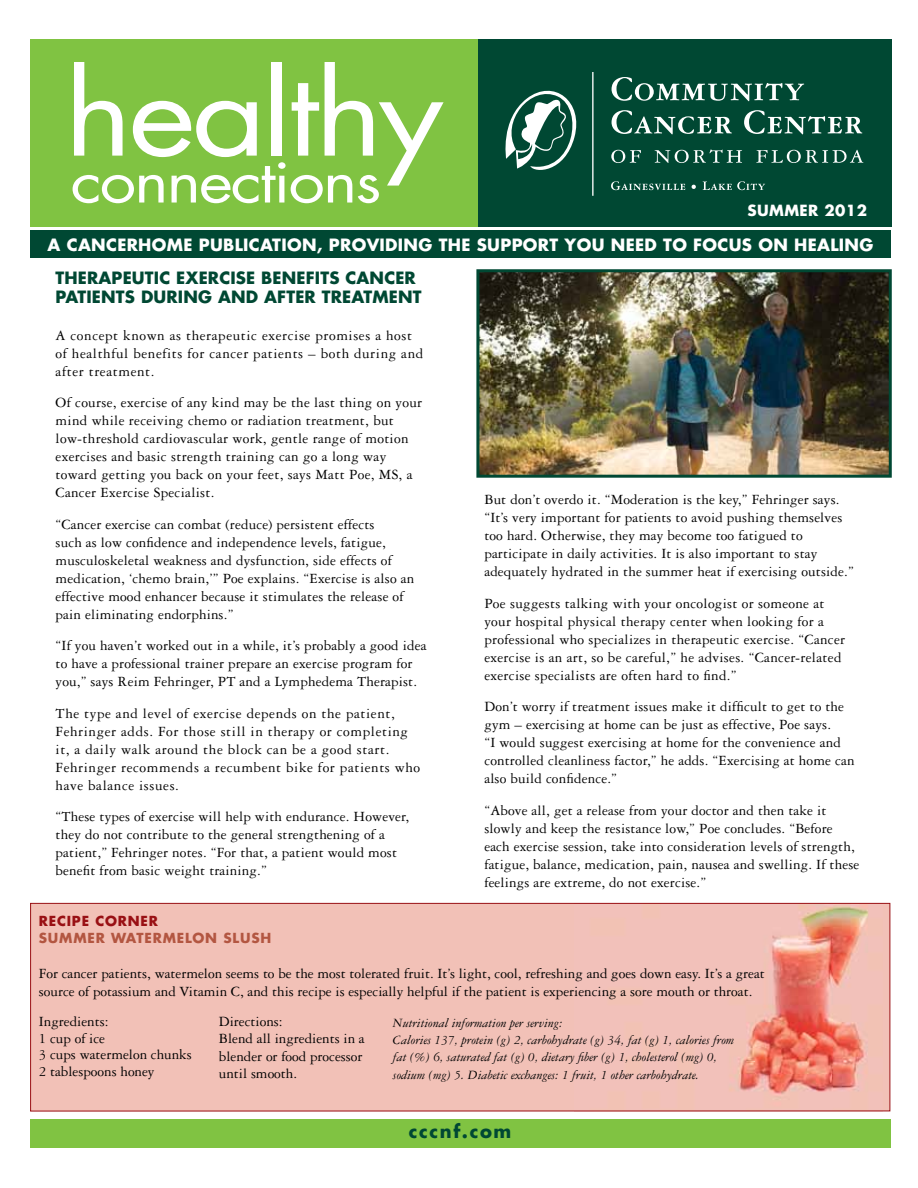
<style>
.page{position:relative;width:918px;height:1188px;background:#fff}
.page>*{position:absolute;margin:0;border:0;box-sizing:border-box;transform-origin:0 0}
.t1{font:113.55px "Futura";color:#fff;scale:1.14 1}
.t2{font:57.15px "Futura";color:#fff;scale:1.14 1}
.t3{font:700 18px "Futura";letter-spacing:.09em;color:#004833}
.t4{font:700 16.5px "Futura";letter-spacing:.02em;color:#fff}
.t5{font:700 16.5px/19.5px "Futura";letter-spacing:.01em;color:#004833}
.t6{font:15px/18px "Garamond Three";letter-spacing:.01em;color:#000}
.t7{font:15px/18px "Garamond Three";letter-spacing:.04em;color:#000}
.t8{font:700 15px "Futura";letter-spacing:.03em;color:#fff}
.t9{font:italic 13.5px/17.1px "Garamond Three";color:#000}
.t10{font:700 13.5px "Futura";letter-spacing:.06em;color:#b35641}
.t11{font:700 13.5px "Futura";letter-spacing:.06em;color:#991014}
</style>
<div class="page">
<div style="left:30px;top:1119px;width:861px;height:28px;background:#80c342"></div>
<div style="left:30px;top:39px;width:837px;height:188px;background:#80c342"></div>
<div style="left:479px;top:39px;width:413px;height:188px;background:#004833"></div>
<svg style="left:612px;top:110px;width:120px;height:24px"></svg>
<svg style="left:744px;top:110px;width:118px;height:24px"></svg>
<svg style="left:611px;top:150px;width:30px;height:13px"></svg>
<svg style="left:655px;top:149px;width:87px;height:14px"></svg>
<svg style="left:756px;top:150px;width:107px;height:13px"></svg>
<svg style="left:612px;top:77px;width:192px;height:24px"></svg>
<svg style="left:505px;top:90px;width:72px;height:80px"></svg>
<hr style="left:592px;top:72px;width:2px;height:124px;background:#fff">
<svg style="left:611px;top:181px;width:74px;height:9px"></svg>
<svg style="left:703px;top:181px;width:62px;height:9px"></svg>
<svg style="left:692px;top:185px;width:4px;height:4px"></svg>
<div style="left:30px;top:231px;width:861px;height:27px;background:#004833"></div>
<svg style="left:30px;top:903px;width:861px;height:209px;background:#f0b9af"></svg>
<img style="left:480px;top:273px;width:408px;height:201px">
<div style="left:476px;top:269px;width:416px;height:209px;border:3px solid #004833"></div>
<h1 class="t1" style="left:64px;top:36px;width:334px">healthy</h1>
<h2 class="t2" style="left:71px;top:142px;width:274px">connections</h2>
<p class="t8" style="left:747px;top:200px;width:121px">SUMMER 2012</p>
<p class="t4" style="left:48px;top:233px;width:71px">A CANCER</p>
<p class="t4" style="left:138px;top:233px;width:592px">HOME PUBLICATION, PROVIDING THE SU PPORT YOU NEE D TO FOCUS</p>
<p class="t4" style="left:758px;top:233px;width:49px">ON HEA</p>
<p class="t4" style="left:830px;top:233px;width:44px">LING</p>
<p class="t5" style="left:56px;top:268px;width:362px">THERAPEUTIC EXERCISE BENEFITS CANCER<br>PATI ENTS DURING</p>
<p class="t5" style="left:218px;top:287px;width:193px">AND AFTER TREATMENT</p>
<p class="t7" style="left:56px;top:326px;width:369px">A concept known as therapeutic exercise promises a host of healthful benefits for cancer patients – both during and after treatment.</p>
<p class="t6" style="left:56px;top:394px;width:368px">Of course, exercise of any kind may be the last thing on your mind while receiving chemo or radiation treatment, but low-threshold cardiovascular work, gentle range of motion exercises and basic strength training can go a long way toward getting you back on your feet, says Matt Poe, MS, a Cancer Exercise Specialist.</p>
<p class="t6" style="left:56px;top:515px;width:360px">“Cancer exercise can combat (reduce) persistent effects<br>such as low confidence and independence levels, fatigue, musculoskeletal weakness and dysfunction, side effects of medication, ‘chemo brain,’” Poe explains. “Exercise is also an effective mood enhancer because it stimulates the release of pain eliminating endorphins.”</p>
<p class="t6" style="left:56px;top:637px;width:372px">“If you haven’t worked out in a while, it’s probably a good idea to have a professional trainer prepare an exercise program for you,” says Reim Fehringer, PT and a Lymphedema Therapist.</p>
<p class="t7" style="left:56px;top:704px;width:366px">The type and level of exercise depends on the patient, Fehringer adds. For those still in therapy or completing it, a daily walk around the block can be a good start.<br>Fehringer recommends a recumbent bike for patients who have balance issues.</p>
<p class="t6" style="left:56px;top:808px;width:355px">“These types of exercise will help with endurance. However, they do not contribute to the general strengthening of a patient,” Fehringer notes. “For that, a patient would most benefit from basic weight training.”</p>
<p class="t6" style="left:484px;top:491px;width:371px">But don’t overdo it. “Moderation is the key,” Fehringer says. “It’s very important for patients to avoid pushing themselves too hard. Otherwise, they may become too fatigued to participate in daily activities. It is also important to stay adequately hydrated in the summer heat if exercising outside.”</p>
<p class="t6" style="left:484px;top:594px;width:362px">Poe suggests talking with your oncologist or someone at your hospital physical therapy center when looking for a professional who specializes in therapeutic exercise. “Cancer exercise is an art, so be careful,” he advises. “Cancer-related exercise specialists are often hard to find.”</p>
<p class="t6" style="left:484px;top:698px;width:372px">Don’t worry if treatment issues make it difficult to get to the gym – exercising at home can be just as effective, Poe says.<br>“I would suggest exercising at home for the convenience and controlled cleanliness factor,” he adds. “Exercising at home can also build confidence.”</p>
<p class="t6" style="left:484px;top:801px;width:377px">“Above all, get a release from your doctor and then take it slowly and keep the resistance low,” Poe concludes. “Before each exercise session, take into consideration levels of strength, fatigue, balance, medication, pain, nausea and swelling. If these feelings are extreme, do not exercise.”</p>
<p class="t11" style="left:39px;top:911px;width:112px">REC IPE CORNER</p>
<p class="t10" style="left:39px;top:929px;width:22px">SUMMER</p>
<p class="t10" style="left:111px;top:929px;width:44px">WATERME</p>
<p class="t10" style="left:185px;top:929px;width:66px">LON SLUSH</p>
<p class="t6" style="left:39px;top:964px;width:728px">For cancer patients, watermelon seems to be the most tolerated fruit. It’s light, cool, refreshing and goes down easy. It’s a great source of potassium and Vitamin C, and this recipe is especially helpful if the patient is experiencing a sore mouth or throat.</p>
<p class="t6" style="left:39px;top:1013px;width:154px;line-height:16.5px">Ingredients:<br>1 cup of ice<br>3 cups watermelon chunks<br>2 tablespoons honey</p>
<p class="t6" style="left:219px;top:1013px;width:147px;line-height:17.1px">Directions:<br>Blend all ingredients in a blender or food processor until smooth.</p>
<p class="t9" style="left:393px;top:1015px;width:343px">Nutritional information per serving:<br>Calories 137, protein (g) 2, carbohydrate (g) 34, fat (g) 1, calories from fat (%) 6, saturated fat (g) 0, dietary fiber (g) 1, cholesterol (mg) 0, sodium (mg) 5. Diabetic exchanges: 1 fruit, 1 other carbohydrate.</p>
<p class="t3" style="left:409px;top:1119px;width:104px">CCCNF.COM</p>
</div>
